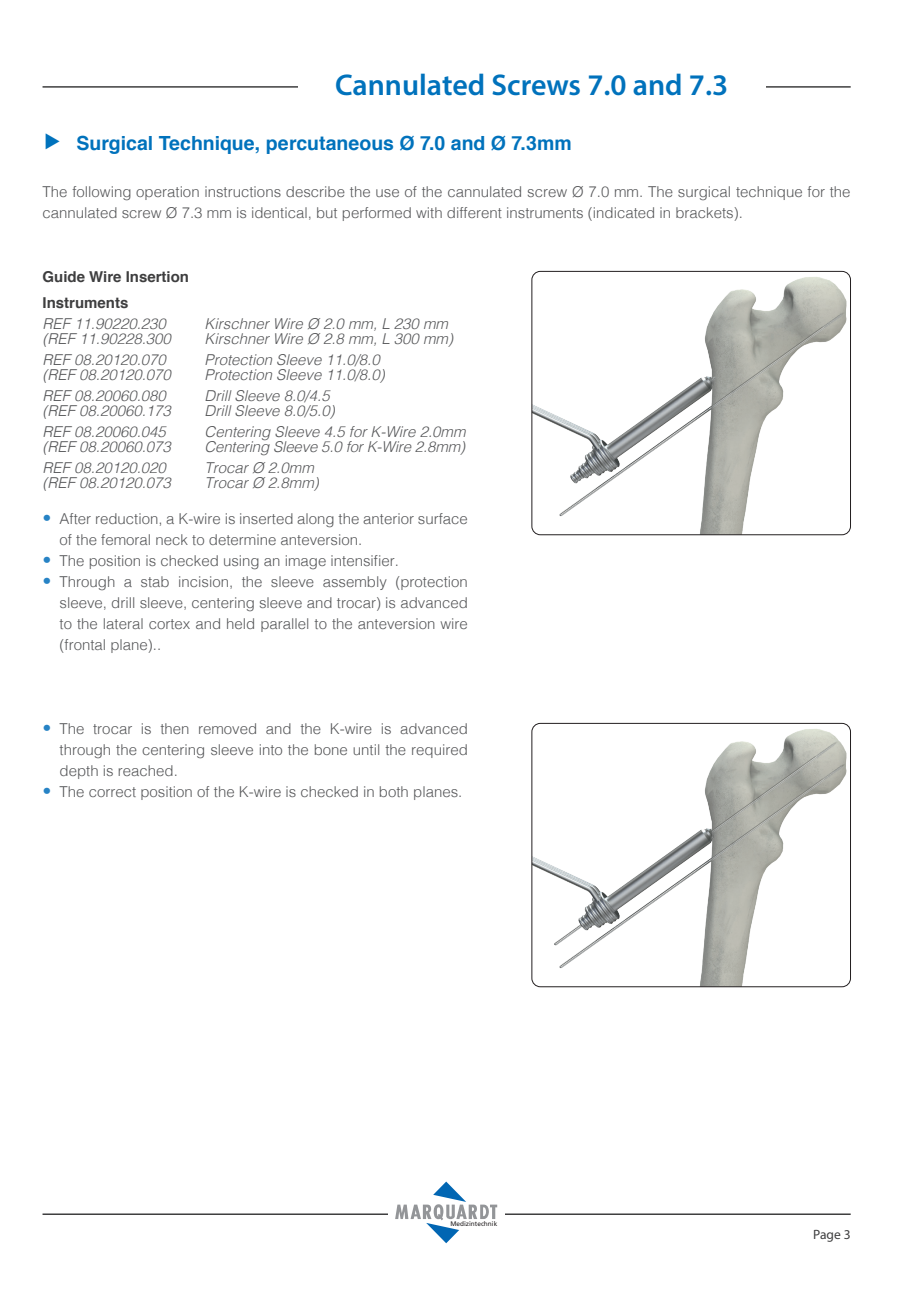
<style>
.page{position:relative;width:906px;height:1289px;background:#fff}
.page>*{position:absolute;margin:0;border:0;box-sizing:border-box;transform-origin:0 0}
.t1{font:600 30px "Myriad Pro";color:#0072bc}
.t2{font:700 19.5px "Helvetica";color:#0072bc}
.t3{font:300 15px/21px "Helvetica";color:#57585a}
.t4{font:italic 300 15px "Helvetica";color:#57585a}
.t5{font:700 15px/25.5px "Helvetica";color:#3e3e3f}
.t6{font:13.5px "Myriad Pro";color:#3e3e3f}
.t7{font:6.6px "Frutiger LT Std";color:#231f20}
.s1{font-family:"Frutiger LT Com";font-stretch:condensed;font-size:18px;color:#2783c5}
</style>
<div class="page">
<hr style="left:43px;top:86px;width:807px;height:2px;background:#3e3e3f">
<hr style="left:43px;top:1213px;width:807px;height:1px;background:#3e3e3f">
<div style="left:388px;top:1181px;width:117px;height:62px;background:#fff"></div>
<svg style="left:395px;top:1181px;width:102px;height:62px"></svg>
<div style="left:298px;top:77px;width:467px;height:18px;background:#fff"></div>
<img style="left:532px;top:277px;width:314px;height:257px">
<div style="left:531px;top:271px;width:319px;height:264px;border:1px solid #231f20;border-radius:9px"></div>
<img style="left:532px;top:728px;width:314px;height:258px">
<div style="left:531px;top:723px;width:319px;height:263px;border:1px solid #231f20;border-radius:9px"></div>
<h1 class="t1" style="left:335px;top:66px;width:394px">Cannulated Screws 7.0 and 7.3</h1>
<h2 class="t2" style="left:43px;top:127px;width:531px">▶ Surgical Technique, percutaneous Ø 7.0 and Ø 7.3mm</h2>
<p class="t3" style="left:43px;top:180px;width:809px">The following operation instructions describe the use of the cannulated screw Ø 7.0 mm. The surgical technique for the cannulated screw Ø 7.3 mm is identical, but performed with different instruments (indicated in brackets).</p>
<p class="t5" style="left:43px;top:264px;width:148px">Guide Wire Insertion<br>Instruments</p>
<p class="t4" style="left:43px;top:311px;width:125px">REF 11.90220.230</p>
<p class="t4" style="left:205px;top:311px;width:245px">Kirschner Wire Ø 2.0 mm, L 230 mm</p>
<p class="t4" style="left:43px;top:326px;width:130px">(REF 11.90228.300</p>
<p class="t4" style="left:205px;top:326px;width:250px">Kirschner Wire Ø 2.8 mm, L 300 mm)</p>
<p class="t4" style="left:43px;top:347px;width:125px">REF 08.20120.070</p>
<p class="t4" style="left:205px;top:347px;width:177px">Protection Sleeve 11.0/8.0</p>
<p class="t4" style="left:43px;top:362px;width:130px">(REF 08.20120.070</p>
<p class="t4" style="left:205px;top:362px;width:182px">Protection Sleeve 11.0/8.0)</p>
<p class="t4" style="left:43px;top:383px;width:125px">REF 08.20060.080</p>
<p class="t4" style="left:205px;top:383px;width:127px">Drill Sleeve 8.0/4.5</p>
<p class="t4" style="left:43px;top:398px;width:130px">(REF 08.20060.173</p>
<p class="t4" style="left:205px;top:398px;width:132px">Drill Sleeve 8.0/5.0)</p>
<p class="t4" style="left:43px;top:419px;width:125px">REF 08.20060.045</p>
<p class="t4" style="left:205px;top:419px;width:262px">Centering Sleeve 4.5 for K-Wire 2.0mm</p>
<p class="t4" style="left:43px;top:434px;width:130px">(REF 08.20060.073</p>
<p class="t4" style="left:205px;top:434px;width:262px">Centering Sleeve 5.0 for K-Wire 2.8mm)</p>
<p class="t4" style="left:43px;top:455px;width:125px">REF 08.20120.020</p>
<p class="t4" style="left:205px;top:455px;width:111px">Trocar Ø 2.0mm</p>
<p class="t4" style="left:43px;top:470px;width:130px">(REF 08.20120.073</p>
<p class="t4" style="left:205px;top:470px;width:116px">Trocar Ø 2.8mm)</p>
<p class="t3" style="left:60px;top:507px;width:410px;text-indent:-17px"><span class="s1">•</span> After reduction, a K-wire is inserted along the anterior surface of the femoral neck to determine anteversion.</p>
<p class="t3" style="left:43px;top:549px;width:358px"><span class="s1">•</span> The position is checked using an image intensifier.</p>
<p class="t3" style="left:60px;top:570px;width:410px;text-align:justify;text-indent:-17px"><span class="s1">•</span> Through a stab incision, the sleeve assembly (protection sleeve, drill sleeve, centering sleeve and trocar) is advanced to the lateral cortex and held parallel to the anteversion wire (frontal plane)..</p>
<p class="t3" style="left:60px;top:717px;width:410px;text-align:justify;text-indent:-17px"><span class="s1">•</span> The trocar is then removed and the K-wire is advanced through the centering sleeve into the bone until the required depth is reached.</p>
<p class="t3" style="left:43px;top:780px;width:421px"><span class="s1">•</span> The correct position of the K-wire is checked in both planes.</p>
<p class="t7" style="left:450px;top:1219px;width:48px">Medizintechnik</p>
<p class="t6" style="left:813px;top:1226px;width:39px">Page 3</p>
</div>
